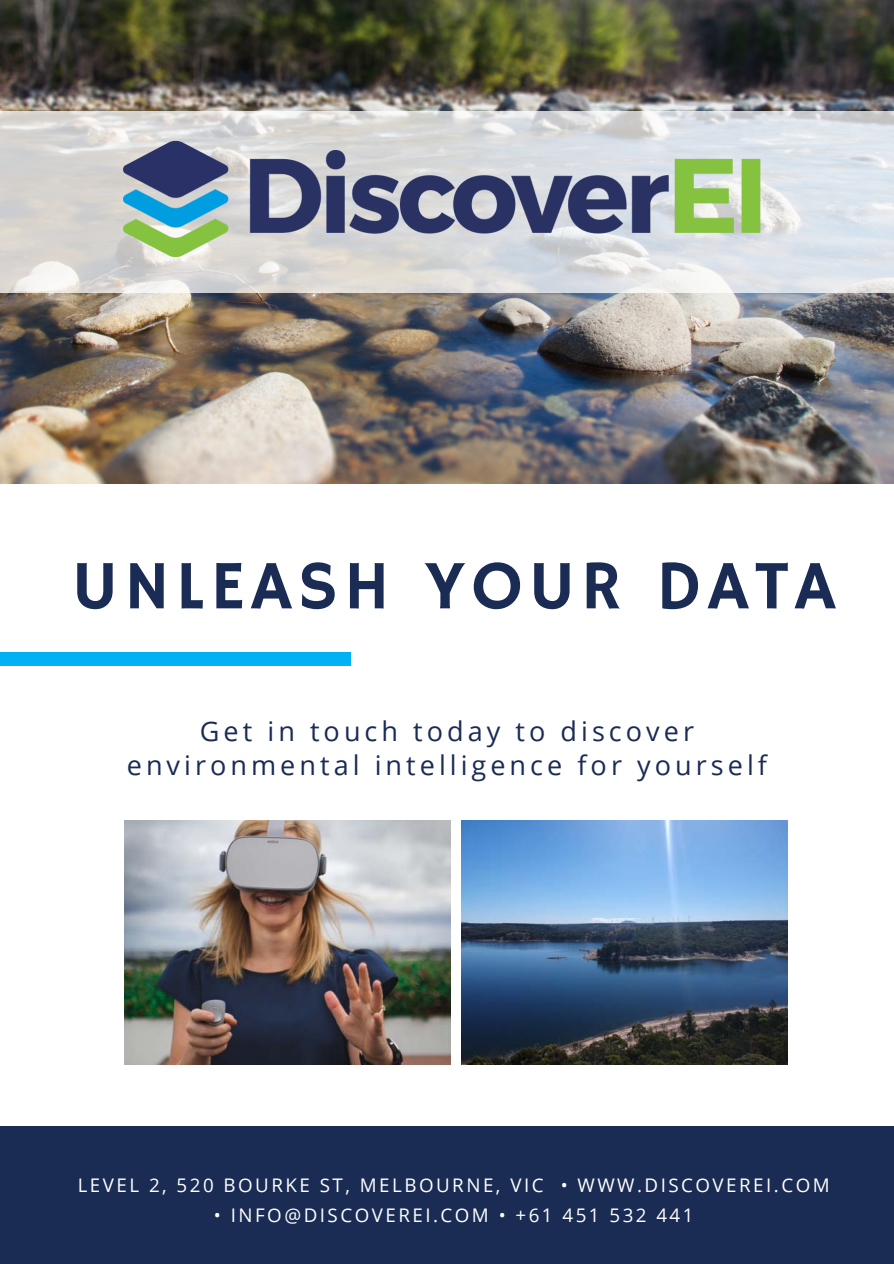
<style>
.page{position:relative;width:894px;height:1264px;background:#fff}
.page>*{position:absolute;margin:0;border:0;box-sizing:border-box;transform-origin:0 0}
.t1{font:69.45px "Hammersmith One";letter-spacing:.085em;color:#1a2b54}
.t2{font:27px/33.5px "Open Sans";letter-spacing:.15em;color:#1a2b54;text-align:center}
.t3{font:18.75px "Open Sans";letter-spacing:.135em;color:#fff}
</style>
<div class="page">
<img style="left:0;top:0;width:893px;height:483px">
<div style="left:0;top:1126px;width:893px;height:137px;background:#1a2b54"></div>
<div style="left:0;top:651px;width:351px;height:14px;background:#00b1f5"></div>
<svg style="left:0;top:111px;width:893px;height:181px;background:#dcddde"></svg>
<img style="left:119px;top:136px;width:656px;height:131px">
<img style="left:124px;top:820px;width:326px;height:244px">
<img style="left:461px;top:820px;width:325px;height:244px">
<h1 class="t1" style="left:72px;top:546px;width:765px">UNLEASH YOUR DATA</h1>
<h2 class="t2" style="left:127px;top:713px;width:641px">Get in touch today to discover environmental intelligence for yourself</h2>
<p class="t3" style="left:78px;top:1171px;width:753px">LEVEL 2, 520 BOURKE ST, MELBOURNE, VIC • WWW.DISCOVEREI.COM</p>
<p class="t3" style="left:214px;top:1201px;width:481px">• INFO@DISCOVEREI.COM • +61 451 532 441</p>
</div>
